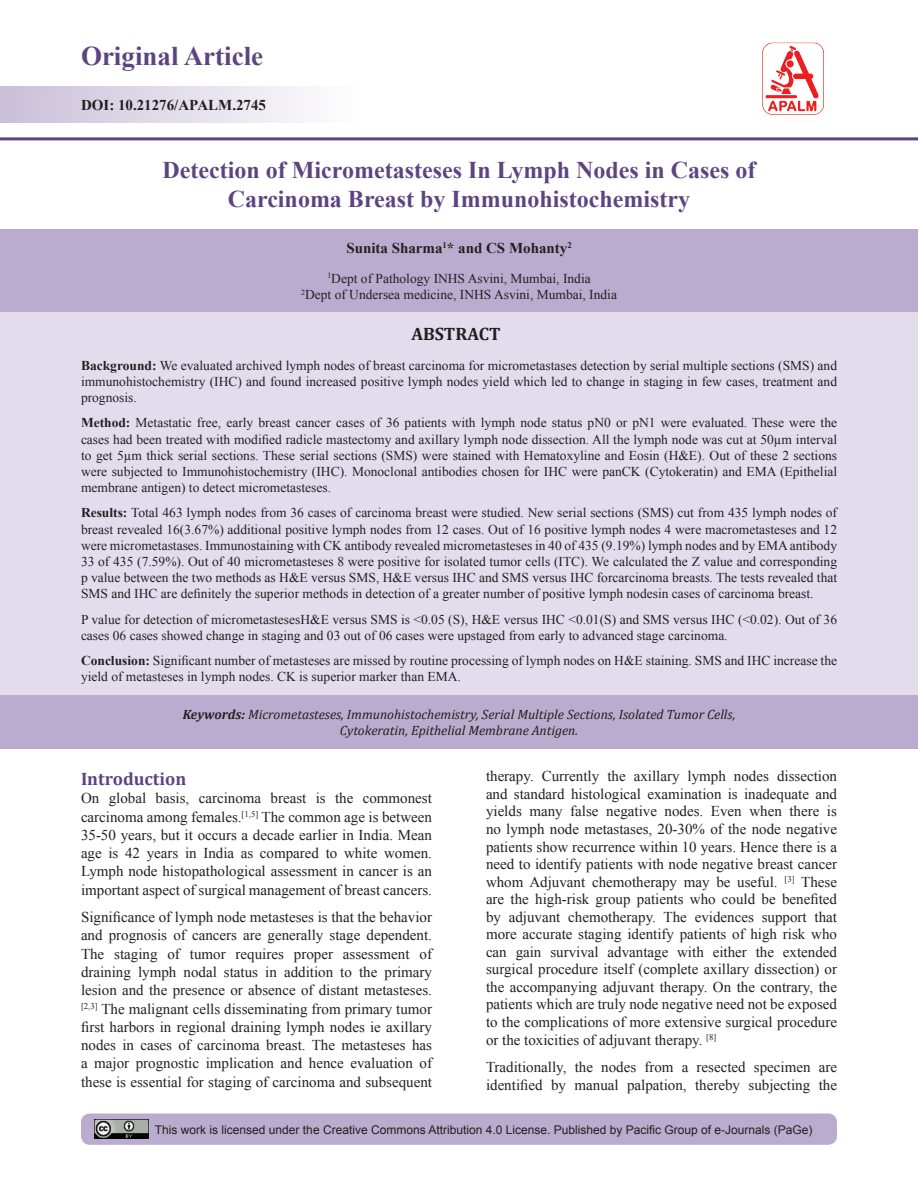
<style>
.page{position:relative;width:918px;height:1188px;background:#fff}
.page>*{position:absolute;margin:0;border:0;box-sizing:border-box;transform-origin:0 0}
.t1{font:700 27px "Times New Roman";color:#5d4481}
.Chap_head{font:700 24px/28.8px "Times New Roman";color:#5d4481;text-align:center}
.Subhead{font:700 18px "Cambria";color:#5d4481}
.Abstract_head{font:700 18px "Cambria";color:#231f20}
.BodyText{font:15px/17.5px "Times New Roman";color:#231f20;text-align:justify}
.Author_head{font:700 15px "Times New Roman";color:#231f20}
.DOI_No{font:700 15px "Times New Roman";color:#231f20}
.Abstract_Text{font:13.5px/16.2px "Times New Roman";color:#231f20;text-align:justify}
.Key_Words{font:italic 13.5px/16.2px "Cambria";color:#231f20;text-align:center}
.Address{font:13.5px "Times New Roman";color:#231f20}
.t2{font:12px "Arial";color:#231f20}
.s1{font-weight:700}
</style>
<div class="page">
<div style="left:81px;top:1113px;width:756px;height:32px;background:#baacce;border-radius:9px"></div>
<div style="left:0;top:86px;width:357px;height:37px;background:linear-gradient(to right,#cabfd9,#fefefe)"></div>
<hr style="left:0;top:137px;width:918px;height:3px;background:#5d4481">
<img style="left:94px;top:1120px;width:54px;height:19px">
<img style="left:762px;top:42px;width:62px;height:73px">
<div style="left:0;top:230px;width:918px;height:83px;background:#baacce"></div>
<div style="left:0;top:313px;width:918px;height:382px;background:#e3dced"></div>
<div style="left:0;top:695px;width:918px;height:53px;background:#baacce"></div>
<h1 class="t1" style="left:81px;top:38px;width:184px">Original Article</h1>
<p class="DOI_No" style="left:81px;top:94px;width:187px">DOI: 10.21276/APALM.2745</p>
<p class="Chap_head" style="left:163px;top:155px;width:594px">Detection of Micrometasteses In Lymph Nodes in Cases of<br>Carcinoma Breast by Immunohistochemistry</p>
<p class="Author_head" style="left:346px;top:238px;width:227px">Sunita Sharma<sup>1</sup>* and CS Mohanty<sup>2</sup></p>
<p class="Address" style="left:327px;top:269px;width:265px"><sup>1</sup>Dept of Pathology INHS Asvini, Mumbai, India</p>
<p class="Address" style="left:301px;top:286px;width:317px"><sup>2</sup>Dept of Undersea medicine, INHS Asvini, Mumbai, India</p>
<p class="Abstract_head" style="left:411px;top:321px;width:91px">ABSTRACT</p>
<p class="Abstract_Text" style="left:81px;top:357px;width:758px"><span class="s1">Background:</span> We evaluated archived lymph nodes of breast carcinoma for micrometastases detection by serial multiple sections (SMS) and immunohistochemistry (IHC) and found increased positive lymph nodes yield which led to change in staging in few cases, treatment and prognosis.</p>
<p class="Abstract_Text" style="left:81px;top:415px;width:758px"><span class="s1">Method:</span> Metastatic free, early breast cancer cases of 36 patients with lymph node status pN0 or pN1 were evaluated. These were the cases had been treated with modified radicle mastectomy and axillary lymph node dissection. All the lymph node was cut at 50µm interval to get 5µm thick serial sections. These serial sections (SMS) were stained with Hematoxyline and Eosin (H&amp;E). Out of these 2 sections were subjected to Immunohistochemistry (IHC). Monoclonal antibodies chosen for IHC were panCK (Cytokeratin) and EMA (Epithelial membrane antigen) to detect micrometasteses.</p>
<p class="Abstract_Text" style="left:81px;top:505px;width:758px"><span class="s1">Results:</span> Total 463 lymph nodes from 36 cases of carcinoma breast were studied. New serial sections (SMS) cut from 435 lymph nodes of breast revealed 16(3.67%) additional positive lymph nodes from 12 cases. Out of 16 positive lymph nodes 4 were macrometasteses and 12 were micrometastases. Immunostaining with CK antibody revealed micrometasteses in 40 of 435 (9.19%) lymph nodes and by EMA antibody 33 of 435 (7.59%). Out of 40 micrometasteses 8 were positive for isolated tumor cells (ITC). We calculated the Z value and corresponding p value between the two methods as H&amp;E versus SMS, H&amp;E versus IHC and SMS versus IHC forcarcinoma breasts. The tests revealed that SMS and IHC are definitely the superior methods in detection of a greater number of positive lymph nodesin cases of carcinoma breast.</p>
<p class="Abstract_Text" style="left:81px;top:611px;width:758px">P value for detection of micrometastesesH&amp;E versus SMS is &lt;0.05 (S), H&amp;E versus IHC &lt;0.01(S) and SMS versus IHC (&lt;0.02). Out of 36 cases 06 cases showed change in staging and 03 out of 06 cases were upstaged from early to advanced stage carcinoma.</p>
<p class="Abstract_Text" style="left:81px;top:652px;width:758px"><span class="s1">Conclusion:</span> Significant number of metasteses are missed by routine processing of lymph nodes on H&amp;E staining. SMS and IHC increase the yield of metasteses in lymph nodes. CK is superior marker than EMA.</p>
<p class="Key_Words" style="left:183px;top:705px;width:554px"><span class="s1">Keywords:</span> Micrometasteses, Immunohistochemistry, Serial Multiple Sections, Isolated Tumor Cells,<br>Cytokeratin, Epithelial Membrane Antigen.</p>
<p class="Subhead" style="left:81px;top:766px;width:107px">Introduction</p>
<p class="BodyText" style="left:81px;top:789px;width:353px;line-height:18.3px">On global basis, carcinoma breast is the commonest carcinoma among females.<sup>[1,5]</sup> The common age is between 35-50 years, but it occurs a decade earlier in India. Mean age is 42 years in India as compared to white women.<br>Lymph node histopathological assessment in cancer is an important aspect of surgical management of breast cancers.</p>
<p class="BodyText" style="left:81px;top:908px;width:353px;line-height:18.3px">Significance of lymph node metasteses is that the behavior and prognosis of cancers are generally stage dependent.<br>The staging of tumor requires proper assessment of draining lymph nodal status in addition to the primary lesion and the presence or absence of distant metasteses. <sup>[2,3]</sup> The malignant cells disseminating from primary tumor first harbors in regional draining lymph nodes ie axillary nodes in cases of carcinoma breast. The metasteses has a major prognostic implication and hence evaluation of these is essential for staging of carcinoma and subsequent</p>
<p class="BodyText" style="left:486px;top:767px;width:353px">therapy. Currently the axillary lymph nodes dissection and standard histological examination is inadequate and yields many false negative nodes. Even when there is no lymph node metastases, 20-30% of the node negative patients show recurrence within 10 years. Hence there is a need to identify patients with node negative breast cancer whom Adjuvant chemotherapy may be useful. <sup>[3]</sup> These are the high-risk group patients who could be benefited by adjuvant chemotherapy. The evidences support that more accurate staging identify patients of high risk who can gain survival advantage with either the extended surgical procedure itself (complete axillary dissection) or the accompanying adjuvant therapy. On the contrary, the patients which are truly node negative need not be exposed to the complications of more extensive surgical procedure or the toxicities of adjuvant therapy. <sup>[8]</sup></p>
<p class="BodyText" style="left:486px;top:1057px;width:353px;line-height:18px">Traditionally, the nodes from a resected specimen are identified by manual palpation, thereby subjecting the</p>
<p class="t2" style="left:155px;top:1121px;width:659px">This work is licensed under the Creative Commons Attribution 4.0 License. Published by Pacific Group of e-Journals (PaGe)</p>
</div>
